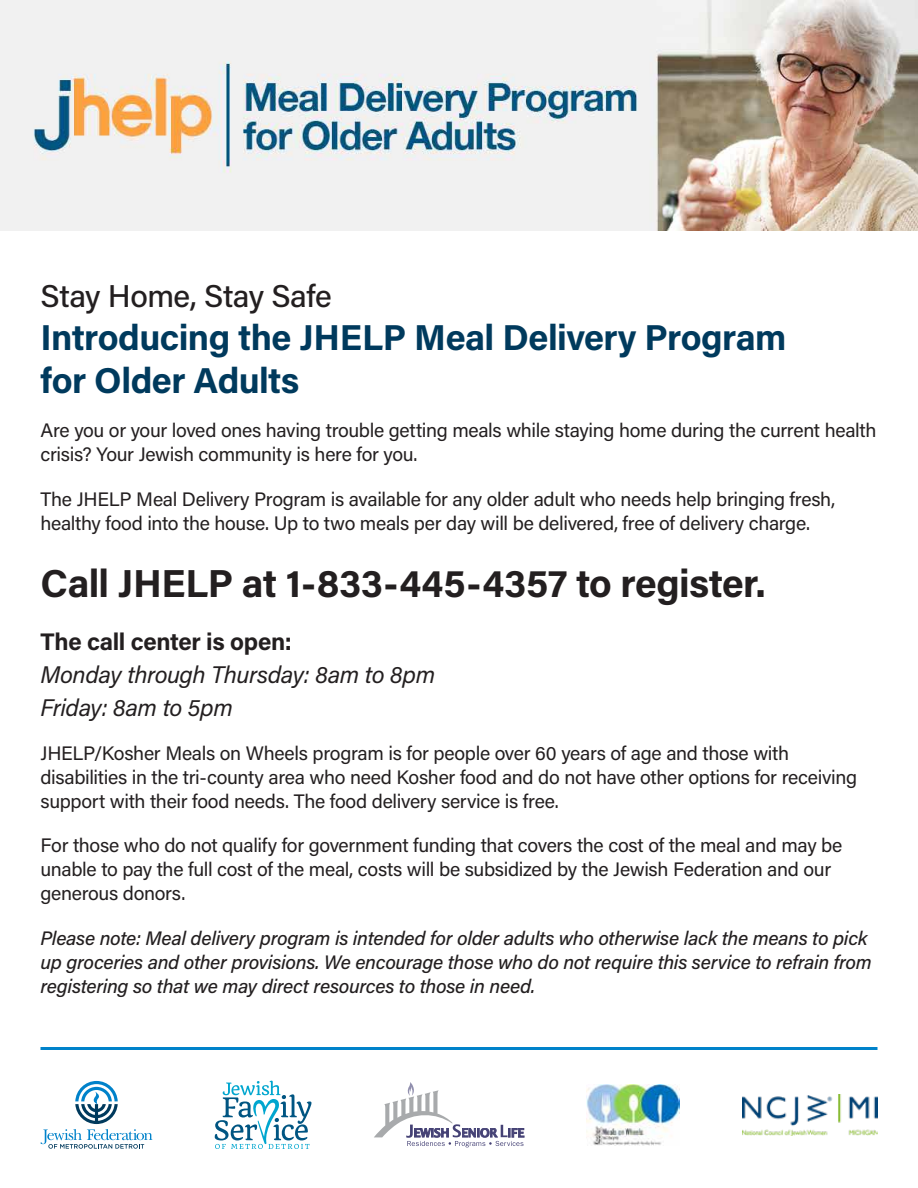
<style>
.page{position:relative;width:918px;height:1188px;background:#fff}
.page>*{position:absolute;margin:0;border:0;box-sizing:border-box;transform-origin:0 0}
.t1{font:700 39px "Acumin Pro";letter-spacing:-.015em;color:#231f20}
.t2{font:700 36px/43.2px "Acumin Pro";letter-spacing:-.015em;color:#003a5d}
.t3{font:500 31.5px "Acumin Pro";letter-spacing:-.015em;color:#231f20}
.t4{font:italic 24px/33px "Acumin Pro";letter-spacing:-.02em;color:#231f20}
.t5{font:700 24px "Acumin Pro";letter-spacing:-.01em;color:#231f20}
.t6{font:19.5px/24px "Acumin Pro";letter-spacing:-.015em;color:#231f20}
.t7{font:italic 500 19.5px/24px "Acumin Pro";letter-spacing:-.015em;color:#231f20}
</style>
<div class="page">
<img style="left:0;top:0;width:918px;height:231px">
<img style="left:586px;top:1085px;width:94px;height:60px">
<img style="left:742px;top:1095px;width:136px;height:40px">
<svg style="left:40px;top:1081px;width:112px;height:68px"></svg>
<svg style="left:215px;top:1081px;width:96px;height:68px"></svg>
<svg style="left:374px;top:1082px;width:150px;height:65px"></svg>
<hr style="left:40px;top:1047px;width:838px;height:3px;background:#0082ca">
<h3 class="t3" style="left:40px;top:274px;width:293px">Stay Home, Stay Safe</h3>
<h2 class="t2" style="left:40px;top:314px;width:748px">Introducing the JHELP Meal Delivery Program for Older Adults</h2>
<p class="t6" style="left:40px;top:418px;width:837px">Are you or your loved ones having trouble getting meals while staying home during the current health crisis? Your Jewish community is here for you.</p>
<p class="t6" style="left:40px;top:486px;width:796px">The JHELP Meal Delivery Program is available for any older adult who needs help bringing fresh, healthy food into the house. Up to two meals per day will be delivered, free of delivery charge.</p>
<h1 class="t1" style="left:40px;top:556px;width:727px">Call JHELP at 1-833-445-4357 to register.</h1>
<p class="t5" style="left:40px;top:625px;width:253px">The call center is open:</p>
<p class="t4" style="left:40px;top:657px;width:396px">Monday through Thursday: 8am to 8pm<br>Friday: 8am to 5pm</p>
<p class="t6" style="left:40px;top:740px;width:818px">JHELP/Kosher Meals on Wheels program is for people over 60 years of age and those with disabilities in the tri-county area who need Kosher food and do not have other options for receiving support with their food needs. The food delivery service is free.</p>
<p class="t6" style="left:40px;top:833px;width:803px">For those who do not qualify for government funding that covers the cost of the meal and may be unable to pay the full cost of the meal, costs will be subsidized by the Jewish Federation and our generous donors.</p>
<p class="t7" style="left:40px;top:925px;width:833px">Please note: Meal delivery program is intended for older adults who otherwise lack the means to pick up groceries and other provisions. We encourage those who do not require this service to refrain from registering so that we may direct resources to those in need.</p>
</div>
